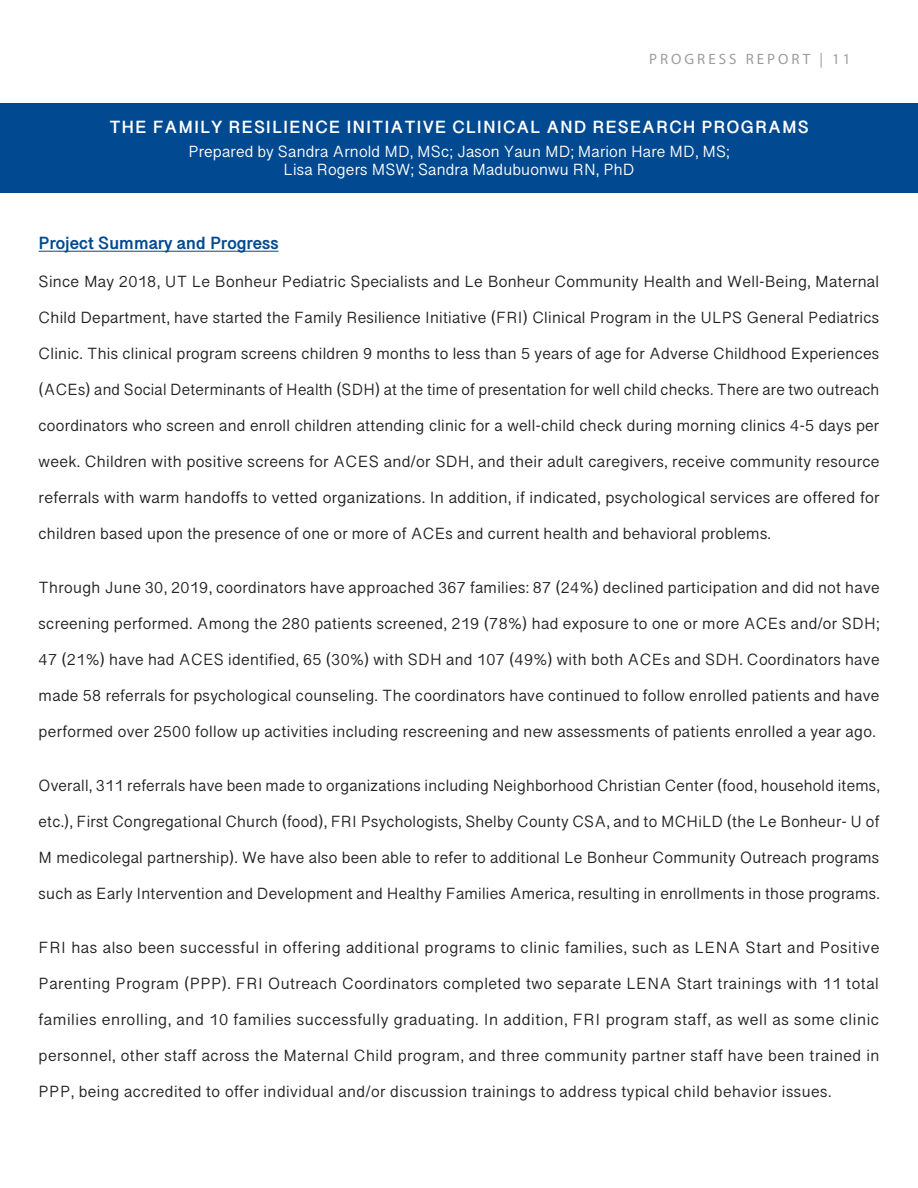
<style>
.page{position:relative;width:918px;height:1188px;background:#fff}
.page>*{position:absolute;margin:0;border:0;box-sizing:border-box;transform-origin:0 0}
.t1{font:700 18px "Myanmar Sangam MN";letter-spacing:.05em;color:#fff}
.t2{font:700 18px "Myanmar Sangam MN";letter-spacing:.01em;color:#014990}
.t3{font:16.5px/36px "Myanmar Sangam MN";letter-spacing:.015em;color:#231f20;text-align:justify}
.t4{font:16.5px "Myanmar Sangam MN";letter-spacing:.01em;color:#fff}
.t5{font:15px "Myriad Pro";letter-spacing:.2em;color:#9a9c9e}
</style>
<div class="page">
<hr style="left:39px;top:251px;width:240px;height:1px;background:#014990">
<div style="left:0;top:103px;width:918px;height:90px;background:#014990"></div>
<p class="t5" style="left:649px;top:49px;width:203px">PROGRESS REPORT | 11</p>
<p class="t1" style="left:109px;top:117px;width:701px">THE FAMILY RESILIENCE INITIATIVE CLINICAL AND RESEARCH PROGRAMS</p>
<p class="t4" style="left:188px;top:142px;width:543px">Prepared by Sandra Arnold MD, MSc; Jason Yaun MD; Marion Hare MD, MS;</p>
<p class="t4" style="left:284px;top:160px;width:352px">Lisa Rogers MSW; Sandra Madubuonwu RN, PhD</p>
<p class="t2" style="left:39px;top:232px;width:241px">Project Summary and Progress</p>
<p class="t3" style="left:39px;top:263px;width:843px">Since May 2018, UT Le Bonheur Pediatric Specialists and Le Bonheur Community Health and Well-Being, Maternal Child Department, have started the Family Resilience Initiative (FRI) Clinical Program in the ULPS General Pediatrics Clinic. This clinical program screens children 9 months to less than 5 years of age for Adverse Childhood Experiences (ACEs) and Social Determinants of Health (SDH) at the time of presentation for well child checks. There are two outreach coordinators who screen and enroll children attending clinic for a well-child check during morning clinics 4-5 days per week. Children with positive screens for ACES and/or SDH, and their adult caregivers, receive community resource referrals with warm handoffs to vetted organizations. In addition, if indicated, psychological services are offered for children based upon the presence of one or more of ACEs and current health and behavioral problems.</p>
<p class="t3" style="left:39px;top:569px;width:843px">Through June 30, 2019, coordinators have approached 367 families: 87 (24%) declined participation and did not have screening performed. Among the 280 patients screened, 219 (78%) had exposure to one or more ACEs and/or SDH; 47 (21%) have had ACES identified, 65 (30%) with SDH and 107 (49%) with both ACEs and SDH. Coordinators have made 58 referrals for psychological counseling. The coordinators have continued to follow enrolled patients and have performed over 2500 follow up activities including rescreening and new assessments of patients enrolled a year ago.</p>
<p class="t3" style="left:39px;top:767px;width:843px">Overall, 311 referrals have been made to organizations including Neighborhood Christian Center (food, household items, etc.), First Congregational Church (food), FRI Psychologists, Shelby County CSA, and to MCHiLD (the Le Bonheur- U of M medicolegal partnership). We have also been able to refer to additional Le Bonheur Community Outreach programs such as Early Intervention and Development and Healthy Families America, resulting in enrollments in those programs.</p>
<p class="t3" style="left:39px;top:929px;width:842px">FRI has also been successful in offering additional programs to clinic families, such as LENA Start and Positive Parenting Program (PPP). FRI Outreach Coordinators completed two separate LENA Start trainings with 11 total families enrolling, and 10 families successfully graduating. In addition, FRI program staff, as well as some clinic personnel, other staff across the Maternal Child program, and three community partner staff have been trained in PPP, being accredited to offer individual and/or discussion trainings to address typical child behavior issues.</p>
</div>
